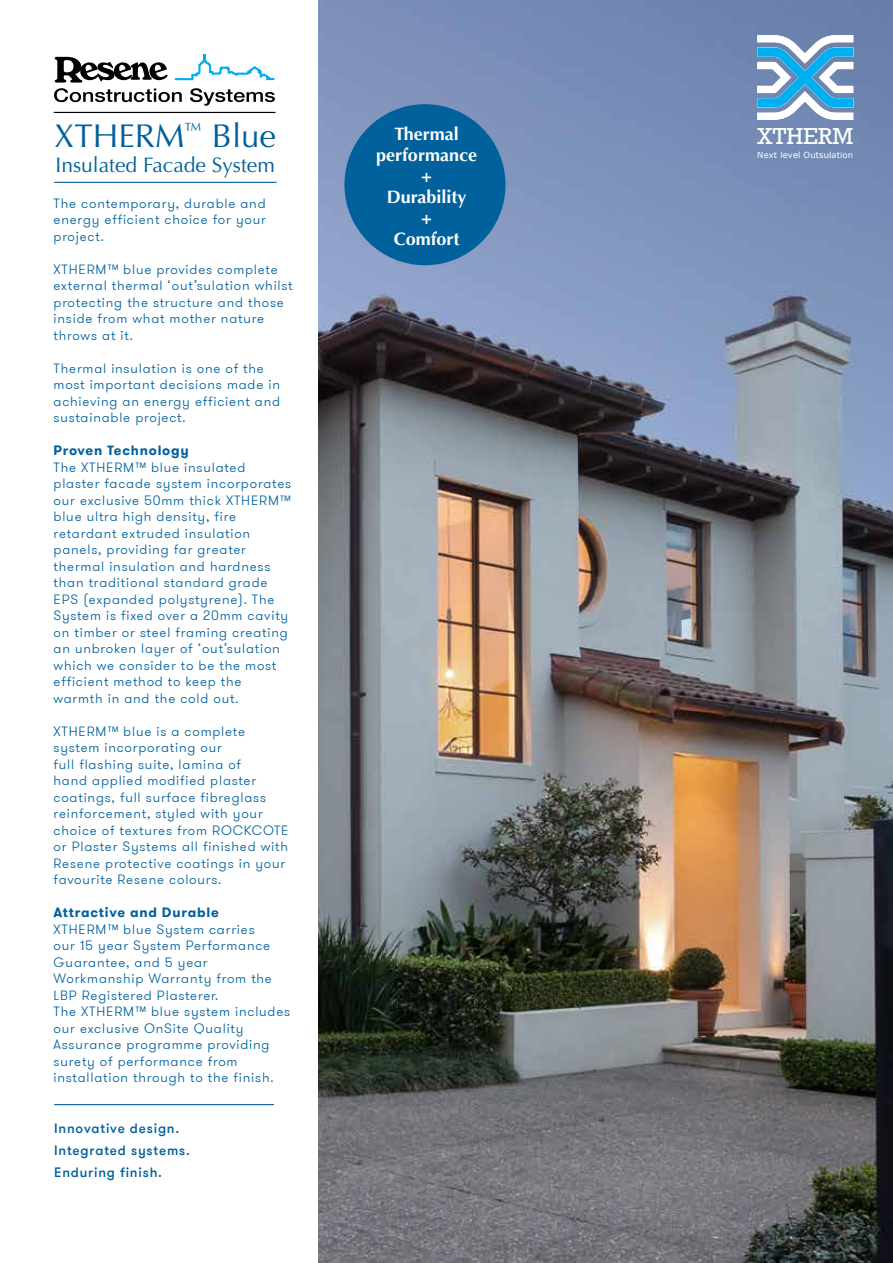
<style>
.page{position:relative;width:893px;height:1263px;background:#fff}
.page>*{position:absolute;margin:0;border:0;box-sizing:border-box;transform-origin:0 0}
.t1{font:33px "Optima";color:#00609c}
.t2{font:23.7px "Rockwell";color:#fff}
.t3{font:21px "Optima";color:#00609c}
.t4{font:700 18px/21px "Optima";color:#fff;text-align:center}
.t5{font:300 13.5px/16.5px "GT Walsheim Pro";letter-spacing:.06em;color:#00609c}
.t6{font:500 13.5px/21.8px "GT Walsheim Pro";letter-spacing:.06em;color:#00609c}
.t7{font:700 13.5px "GT Walsheim Pro";letter-spacing:.06em;color:#00609c}
.t8{font:8.4px "Verdana";letter-spacing:.015em;color:#fff}
</style>
<div class="page">
<img style="left:319px;top:0;width:574px;height:1263px">
<hr style="left:54px;top:182px;width:223px;height:1px;background:#00609c">
<hr style="left:54px;top:112px;width:222px;height:1px;background:#000">
<svg style="left:54px;top:54px;width:221px;height:52px"></svg>
<hr style="left:54px;top:1104px;width:220px;height:1px;background:#00609c">
<div style="left:344px;top:104px;width:161px;height:161px;background:#00619c;border-radius:50%"></div>
<svg style="left:757px;top:35px;width:96px;height:85px"></svg>
<h1 class="t1" style="left:54px;top:116px;width:223px">XTHERM<sup>™</sup> Blue</h1>
<h3 class="t3" style="left:56px;top:153px;width:221px">Insulated Facade System</h3>
<p class="t5" style="left:54px;top:195px;width:214px;text-align:justify">The contemporary, durable and energy efficient choice for your project.</p>
<p class="t5" style="left:54px;top:261px;width:240px">XTHERM™ blue provides complete external thermal ‘out’sulation whilst protecting the structure and those inside from what mother nature throws at it.</p>
<p class="t5" style="left:54px;top:360px;width:228px">Thermal insulation is one of the most important decisions made in achieving an energy efficient and sustainable project.</p>
<p class="t7" style="left:54px;top:442px;width:137px">Proven Technology</p>
<p class="t5" style="left:54px;top:459px;width:239px">The XTHERM™ blue insulated plaster facade system incorporates our exclusive 50mm thick XTHERM™ blue ultra high density, fire retardant extruded insulation panels, providing far greater thermal insulation and hardness than traditional standard grade<br>EPS (expanded polystyrene). The<br>System is fixed over a 20mm cavity on timber or steel framing creating an unbroken layer of ‘out’sulation which we consider to be the most efficient method to keep the warmth in and the cold out.</p>
<p class="t5" style="left:54px;top:723px;width:237px">XTHERM™ blue is a complete system incorporating our<br>full flashing suite, lamina of<br>hand applied modified plaster coatings, full surface fibreglass reinforcement, styled with your choice of textures from ROCKCOTE or Plaster Systems all finished with<br>Resene protective coatings in your favourite Resene colours.</p>
<p class="t7" style="left:54px;top:904px;width:167px">Attractive and Durable</p>
<p class="t5" style="left:54px;top:921px;width:238px">XTHERM™ blue System carries<br>our 15 year System Performance<br>Guarantee, and 5 year<br>Workmanship Warranty from the<br>LBP Registered Plasterer.<br>The XTHERM™ blue system includes our exclusive OnSite Quality<br>Assurance programme providing surety of performance from installation through to the finish.</p>
<p class="t6" style="left:54px;top:1118px;width:137px">Innovative design.<br>Integrated systems.<br>Enduring finish.</p>
<h3 class="t4" style="left:376px;top:124px;width:102px">Thermal performance +<br>Durability<br>+<br>Comfort</h3>
<h2 class="t2" style="left:757px;top:122px;width:97px">XTHERM</h2>
<p class="t8" style="left:757px;top:149px;width:97px">Next level Outsulation</p>
</div>
